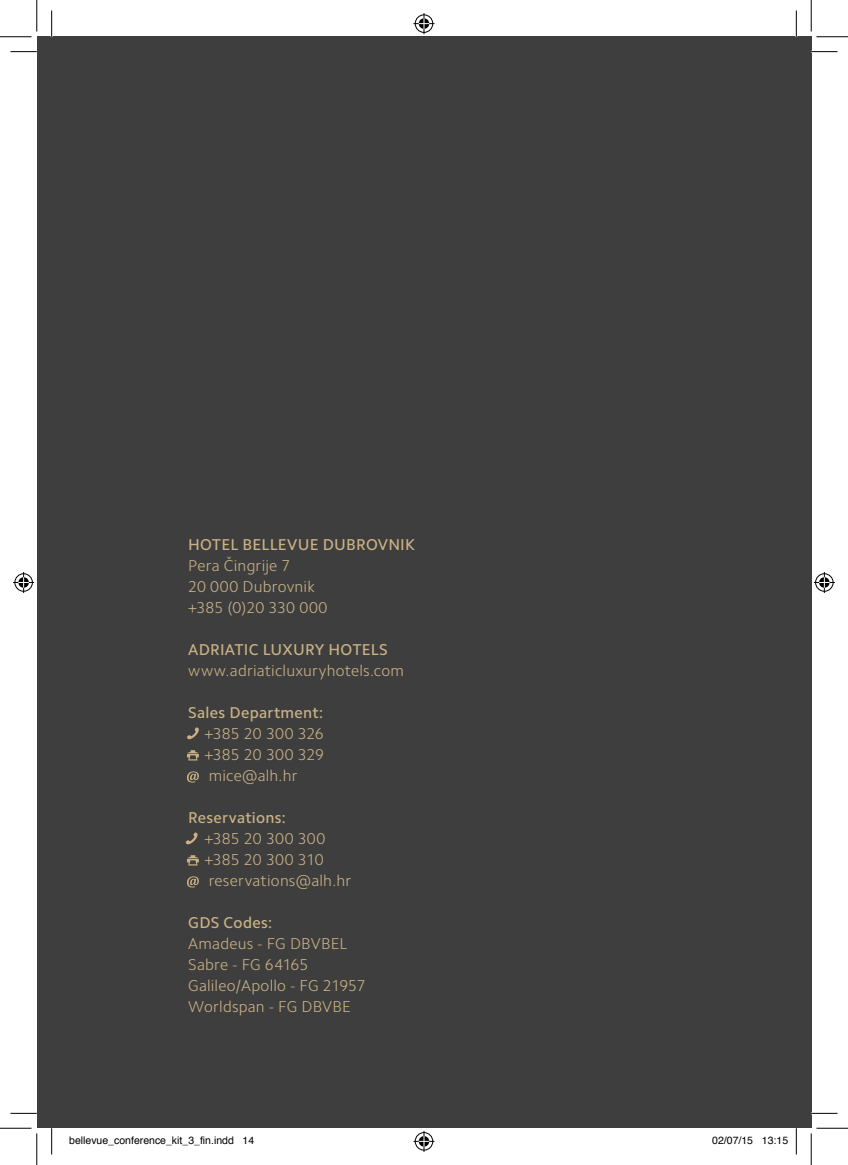
<style>
.page{position:relative;width:848px;height:1165px;background:#fff}
.page>*{position:absolute;margin:0;border:0;box-sizing:border-box;transform-origin:0 0}
.t1{font:300 15.75px/21px "Camphor Std";letter-spacing:.01em;color:#cab284}
.t2{font:500 15.75px "Camphor Std";letter-spacing:.015em;color:#cab284}
.t3{font:10.5px "Helvetica";color:#000}
</style>
<div class="page">
<div style="left:37px;top:37px;width:774px;height:1091px;background:#3e3e3f"></div>
<svg style="left:187px;top:727px;width:12px;height:13px"></svg>
<svg style="left:185px;top:832px;width:13px;height:13px"></svg>
<svg style="left:187px;top:750px;width:12px;height:10px"></svg>
<svg style="left:187px;top:855px;width:12px;height:10px"></svg>
<svg style="left:187px;top:771px;width:12px;height:11px"></svg>
<svg style="left:187px;top:876px;width:12px;height:11px"></svg>
<svg style="left:10px;top:51px;width:27px;height:1px"></svg>
<svg style="left:811px;top:51px;width:26px;height:1px"></svg>
<svg style="left:10px;top:1113px;width:27px;height:1px"></svg>
<svg style="left:811px;top:1113px;width:26px;height:1px"></svg>
<svg style="left:51px;top:10px;width:1px;height:27px"></svg>
<svg style="left:51px;top:1128px;width:1px;height:26px"></svg>
<svg style="left:795px;top:10px;width:1px;height:27px"></svg>
<svg style="left:795px;top:1128px;width:1px;height:26px"></svg>
<hr style="left:0;top:36px;width:32px;height:1px;background:#000">
<hr style="left:816px;top:36px;width:31px;height:1px;background:#000">
<hr style="left:0;top:1128px;width:32px;height:1px;background:#000">
<hr style="left:816px;top:1128px;width:31px;height:1px;background:#000">
<hr style="left:36px;top:0;width:1px;height:31px;background:#000">
<hr style="left:36px;top:1133px;width:1px;height:32px;background:#000">
<hr style="left:810px;top:0;width:1px;height:31px;background:#000">
<hr style="left:810px;top:1133px;width:1px;height:32px;background:#000">
<svg style="left:413px;top:13px;width:21px;height:21px"></svg>
<svg style="left:413px;top:1131px;width:21px;height:21px"></svg>
<svg style="left:13px;top:572px;width:21px;height:21px"></svg>
<svg style="left:813px;top:572px;width:21px;height:21px"></svg>
<p class="t2" style="left:188px;top:535px;width:228px">HOTEL BELLEVUE DUBROVNIK</p>
<p class="t1" style="left:188px;top:555px;width:141px">Pera Čingrije 7<br>20 000 Dubrovnik +385 (0)20 330 000</p>
<p class="t2" style="left:188px;top:640px;width:201px">ADRIATIC LUXURY HOTELS</p>
<p class="t1" style="left:188px;top:660px;width:217px">www.adriaticluxuryhotels.com</p>
<p class="t2" style="left:188px;top:703px;width:136px">Sales Department:</p>
<p class="t1" style="left:204px;top:723px;width:121px;text-align:justify">+385 20 300 326 +385 20 300 329 mice@alh.hr</p>
<p class="t2" style="left:188px;top:808px;width:99px">Reservations:</p>
<p class="t1" style="left:204px;top:828px;width:148px">+385 20 300 300 +385 20 300 310 reservations@alh.hr</p>
<p class="t2" style="left:188px;top:913px;width:85px">GDS Codes:</p>
<p class="t1" style="left:188px;top:933px;width:179px">Amadeus - FG DBVBEL<br>Sabre - FG 64165<br>Galileo/Apollo - FG 21957<br>Worldspan - FG DBVBE</p>
<p class="t3" style="left:69px;top:1132px;width:187px">bellevue_conference_kit_3_fin.indd 14</p>
<p class="t3" style="left:712px;top:1132px;width:77px">02/07/15 13:15</p>
</div>
